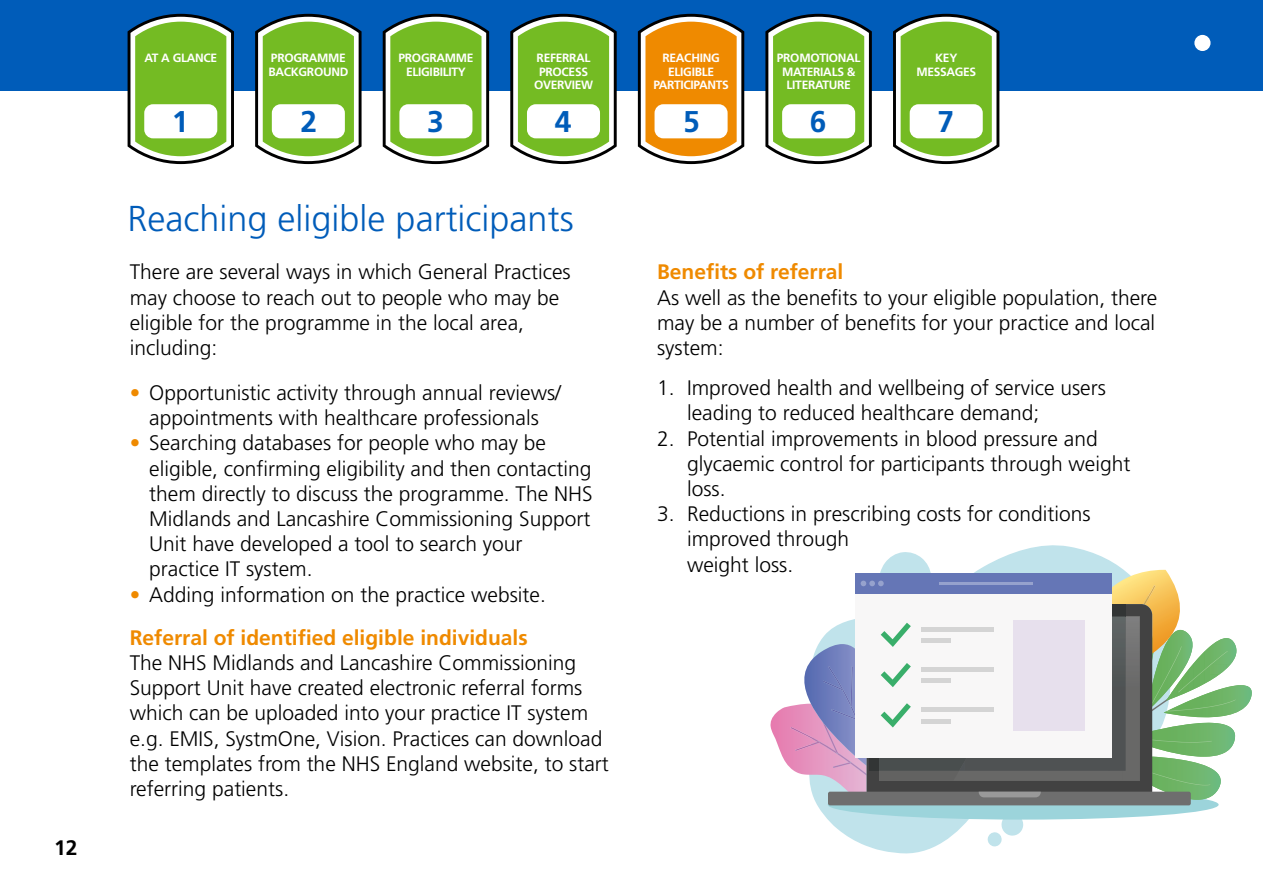
<style>
.page{position:relative;width:1263px;height:893px;background:#fff}
.page>*{position:absolute;margin:0;border:0;box-sizing:border-box;transform-origin:0 0}
.t1{font:300 36px "Frutiger LT Std";color:#005cb9}
.t2{font:700 30px "Frutiger LT Std";color:#005cb9}
.t3{font:300 21px/25.2px "Frutiger LT Std";color:#000}
.t4{font:700 21px "Frutiger LT Std";color:#ef8a00}
.t5{font:700 21px "Frutiger LT Std";color:#000}
.t6{font:700 12px "Frutiger LT Std";letter-spacing:-.025em;color:#fff}
.s1{color:#ef8a00}
</style>
<div class="page">
<svg style="left:814px;top:545px;width:352px;height:309px"></svg>
<svg style="left:987px;top:820px;width:37px;height:27px"></svg>
<div style="left:828px;top:790px;width:390px;height:30px;background:#9cd4db;border-radius:50%"></div>
<svg style="left:770px;top:644px;width:96px;height:154px"></svg>
<svg style="left:1047px;top:570px;width:205px;height:256px"></svg>
<svg style="left:866px;top:604px;width:286px;height:200px;background:#474747"></svg>
<img style="left:1123px;top:616px;width:17px;height:165px">
<div style="left:953px;top:771px;width:170px;height:10px;background:#686867"></div>
<div style="left:828px;top:792px;width:363px;height:13px;background:#6e6e6e;border-radius:2px"></div>
<svg style="left:979px;top:792px;width:62px;height:5px"></svg>
<div style="left:869px;top:757px;width:10px;height:14px;background:#323535"></div>
<div style="left:1111px;top:604px;width:14px;height:12px;background:#323535"></div>
<img style="left:1109px;top:616px;width:16px;height:155px">
<img style="left:967px;top:757px;width:142px;height:14px">
<svg style="left:879px;top:757px;width:88px;height:14px"></svg>
<div style="left:855px;top:579px;width:256px;height:178px;background:#f8f7f7"></div>
<div style="left:855px;top:573px;width:256px;height:21px;background:#6576b6"></div>
<svg style="left:861px;top:551px;width:71px;height:36px"></svg>
<hr style="left:939px;top:582px;width:93px;height:3px;background:#96a2cd">
<div style="left:1013px;top:620px;width:71px;height:111px;background:#e7e0ed"></div>
<svg style="left:881px;top:623px;width:30px;height:24px"></svg>
<hr style="left:921px;top:627px;width:73px;height:4px;background:#d4d4d4">
<div style="left:921px;top:638px;width:29px;height:5px;background:#d4d4d4"></div>
<svg style="left:881px;top:663px;width:30px;height:24px"></svg>
<div style="left:921px;top:667px;width:73px;height:5px;background:#d4d4d4"></div>
<div style="left:921px;top:678px;width:29px;height:5px;background:#d4d4d4"></div>
<svg style="left:881px;top:703px;width:30px;height:24px"></svg>
<div style="left:921px;top:707px;width:73px;height:5px;background:#d4d4d4"></div>
<hr style="left:921px;top:719px;width:29px;height:4px;background:#d4d4d4">
<div style="left:0;top:0;width:1263px;height:91px;background:#005cb9"></div>
<svg style="left:128px;top:14px;width:106px;height:150px;background:#7fb351"></svg>
<div style="left:144px;top:104px;width:73px;height:34px;background:#fff;border-radius:9px"></div>
<svg style="left:255px;top:14px;width:107px;height:150px;background:#7fb252"></svg>
<div style="left:272px;top:104px;width:73px;height:34px;background:#fff;border-radius:9px"></div>
<svg style="left:383px;top:14px;width:106px;height:150px;background:#7fb251"></svg>
<div style="left:399px;top:104px;width:73px;height:34px;background:#fff;border-radius:9px"></div>
<svg style="left:510px;top:14px;width:107px;height:150px;background:#7fb252"></svg>
<div style="left:527px;top:104px;width:73px;height:34px;background:#fff;border-radius:9px"></div>
<svg style="left:638px;top:14px;width:106px;height:150px;background:#d1923a"></svg>
<div style="left:654px;top:104px;width:74px;height:34px;background:#fff;border-radius:9px"></div>
<svg style="left:765px;top:14px;width:107px;height:150px;background:#7fb252"></svg>
<div style="left:782px;top:104px;width:73px;height:34px;background:#fff;border-radius:9px"></div>
<svg style="left:893px;top:14px;width:106px;height:150px;background:#7fb251"></svg>
<div style="left:910px;top:104px;width:73px;height:34px;background:#fff;border-radius:9px"></div>
<div style="left:1194px;top:35px;width:16px;height:16px;background:#fff;border-radius:50%"></div>
<p class="t5" style="left:54px;top:835px;width:25px">12</p>
<p class="t6" style="left:144px;top:51px;width:74px">AT A GLANCE</p>
<p class="t6" style="left:271px;top:51px;width:76px">PROGRAMME</p>
<p class="t6" style="left:268px;top:64px;width:81px">BACKGROUND</p>
<p class="t6" style="left:399px;top:51px;width:76px">PROGRAMME</p>
<p class="t6" style="left:406px;top:64px;width:61px">ELIGIBILITY</p>
<p class="t6" style="left:537px;top:51px;width:55px">REFERRAL</p>
<p class="t6" style="left:539px;top:64px;width:50px">PROCESS</p>
<p class="t6" style="left:534px;top:78px;width:61px">OVERVIEW</p>
<p class="t6" style="left:662px;top:51px;width:59px">REACHING</p>
<p class="t6" style="left:668px;top:64px;width:47px">ELIGIBLE</p>
<p class="t6" style="left:653px;top:78px;width:77px">PARTICIPANTS</p>
<p class="t6" style="left:777px;top:51px;width:85px">PROMOTIONAL</p>
<p class="t6" style="left:782px;top:64px;width:75px">MATERIALS &amp;</p>
<p class="t6" style="left:786px;top:78px;width:66px">LITERATURE</p>
<p class="t6" style="left:935px;top:51px;width:24px">KEY</p>
<p class="t6" style="left:916px;top:64px;width:61px">MESSAGES</p>
<p class="t2" style="left:172px;top:104px;width:18px">1</p>
<p class="t2" style="left:301px;top:104px;width:18px">2</p>
<p class="t2" style="left:427px;top:104px;width:18px">3</p>
<p class="t2" style="left:555px;top:104px;width:18px">4</p>
<p class="t2" style="left:683px;top:104px;width:18px">5</p>
<p class="t2" style="left:810px;top:104px;width:18px">6</p>
<p class="t2" style="left:937px;top:104px;width:18px">7</p>
<p class="t1" style="left:128px;top:198px;width:448px">Reaching eligible participants</p>
<p class="t3" style="left:130px;top:260px;width:442px">There are several ways in which General Practices may choose to reach out to people who may be eligible for the programme in the local area, including:</p>
<p class="t3" style="left:130px;top:380px;width:433px;text-align:center"><span class="s1">•</span> Opportunistic activity through annual reviews/ appointments with healthcare professionals</p>
<p class="t3" style="left:149px;top:431px;width:445px;text-indent:-19px"><span class="s1">•</span> Searching databases for people who may be eligible, confirming eligibility and then contacting them directly to discuss the programme. The NHS Midlands and Lancashire Commissioning Support Unit have developed a tool to search your practice IT system.</p>
<p class="t3" style="left:130px;top:582px;width:418px"><span class="s1">•</span> Adding information on the practice website.</p>
<p class="t4" style="left:130px;top:625px;width:399px">Referral of identified eligible individuals</p>
<p class="t3" style="left:130px;top:650px;width:481px">The NHS Midlands and Lancashire Commissioning Support Unit have created electronic referral forms which can be uploaded into your practice IT system e.g. EMIS, SystmOne, Vision. Practices can download the templates from the NHS England website, to start referring patients.</p>
<p class="t4" style="left:657px;top:260px;width:188px">Benefits of referral</p>
<p class="t3" style="left:657px;top:285px;width:502px;text-align:justify">As well as the benefits to your eligible population, there may be a number of benefits for your practice and local system:</p>
<p class="t3" style="left:687px;top:376px;width:420px;text-indent:-30px">1. Improved health and wellbeing of service users leading to reduced healthcare demand;</p>
<p class="t3" style="left:687px;top:426px;width:445px;text-indent:-30px">2. Potential improvements in blood pressure and glycaemic control for participants through weight loss.</p>
<p class="t3" style="left:687px;top:502px;width:405px;text-indent:-30px">3. Reductions in prescribing costs for conditions improved through<br>weight loss.</p>
</div>
